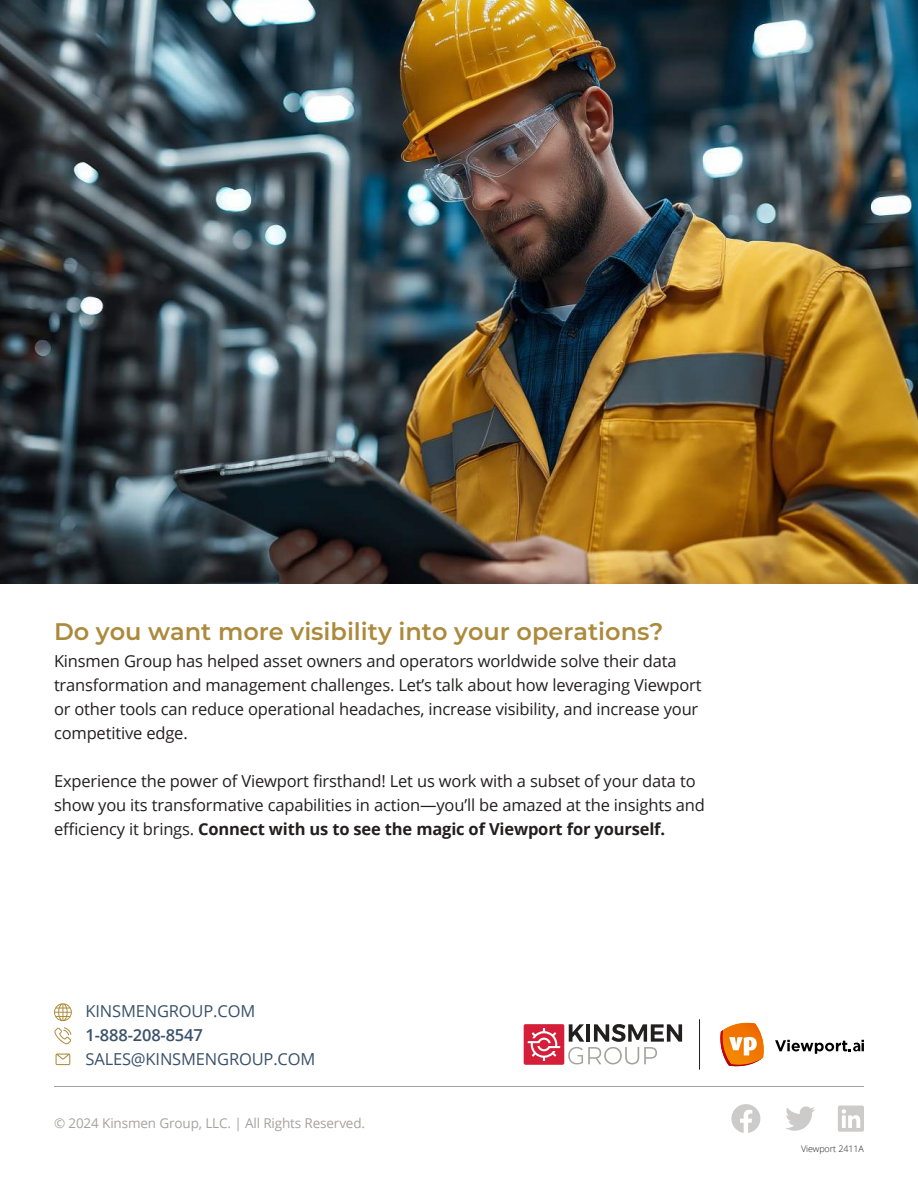
<style>
.page{position:relative;width:918px;height:1188px;background:#fff}
.page>*{position:absolute;margin:0;border:0;box-sizing:border-box;transform-origin:0 0}
.t1{font:100 24px "Montserrat";color:#ac8a3c}
.t2{font:16.5px/24px "Open Sans";letter-spacing:-.01em;color:#221f1f}
.t3{font:16.5px "Open Sans";letter-spacing:-.01em;color:#3a526a}
.t4{font:600 16.5px "Open Sans";letter-spacing:-.01em;color:#3a526a}
.t5{font:13.5px "Open Sans";letter-spacing:-.01em;color:#a4a39f}
.t6{font:300 9px "Open Sans";letter-spacing:-.01em;color:#221f1f}
.s1{font-weight:700}
</style>
<div class="page">
<svg style="left:524px;top:1024px;width:158px;height:41px"></svg>
<hr style="left:699px;top:1019px;width:1px;height:51px;background:#221f1f">
<svg style="left:54px;top:1003px;width:18px;height:18px"></svg>
<svg style="left:54px;top:1027px;width:18px;height:18px"></svg>
<svg style="left:56px;top:1054px;width:14px;height:11px"></svg>
<svg style="left:731px;top:1104px;width:29px;height:29px"></svg>
<svg style="left:786px;top:1106px;width:29px;height:25px"></svg>
<svg style="left:838px;top:1106px;width:26px;height:26px"></svg>
<hr style="left:54px;top:1086px;width:810px;height:1px;background:#a4a39f">
<svg style="left:720px;top:1022px;width:44px;height:45px"></svg>
<svg style="left:775px;top:1040px;width:89px;height:14px"></svg>
<img style="left:0;top:0;width:918px;height:583px">
<h1 class="t1" style="left:54px;top:621px;width:611px">Do you want more visibility into your operations?</h1>
<p class="t2" style="left:54px;top:649px;width:649px">Kinsmen Group has helped asset owners and operators worldwide solve their data transformation and management challenges. Let’s talk about how leveraging Viewport or other tools can reduce operational headaches, increase visibility, and increase your competitive edge.</p>
<p class="t2" style="left:54px;top:769px;width:653px">Experience the power of Viewport firsthand! Let us work with a subset of your data to show you its transformative capabilities in action—you’ll be amazed at the insights and efÏciency it brings. <span class="s1">Connect with us to see the magic of Viewport for yourself.</span></p>
<p class="t3" style="left:86px;top:1000px;width:171px">KINSMENGROUP.COM</p>
<p class="t4" style="left:86px;top:1026px;width:119px">1-888-208-8547</p>
<p class="t3" style="left:86px;top:1048px;width:231px">SALES@KINSMENGROUP.COM</p>
<p class="t5" style="left:54px;top:1114px;width:313px">© 2024 Kinsmen Group, LLC. | All Rights Reserved.</p>
<p class="t6" style="left:801px;top:1146px;width:64px">Viewport 2411A</p>
</div>
